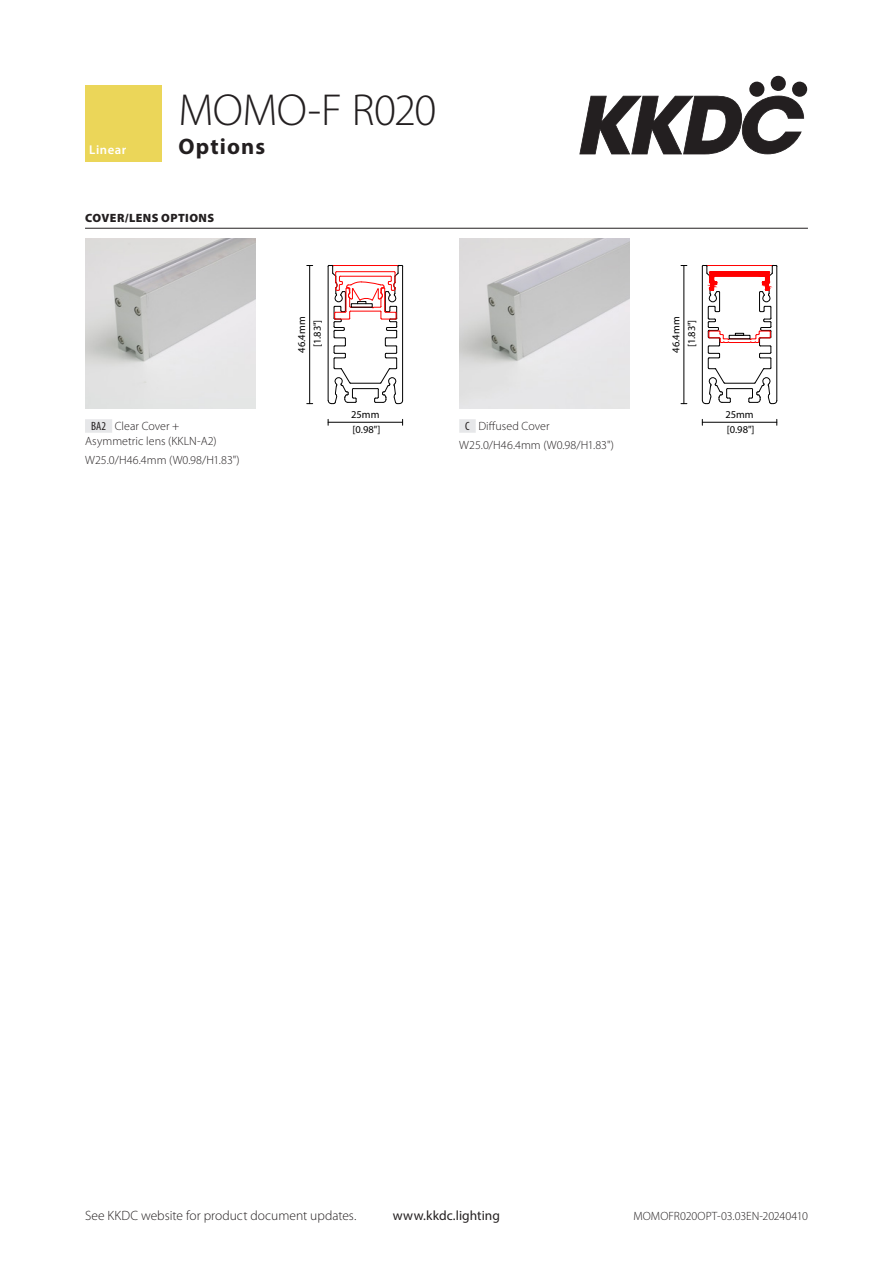
<style>
.page{position:relative;width:893px;height:1263px;background:#fff}
.page>*{position:absolute;margin:0;border:0;box-sizing:border-box;transform-origin:0 0}
.t1{font:300 45px "Myriad Pro";letter-spacing:-.015em;color:#231f20}
.t2{font:700 22.5px "Myriad Pro";letter-spacing:.05em;color:#231f20}
.t3{font:300 13.5px "Myriad Pro";color:#231f20}
.t4{font:13.5px "Myriad Pro";letter-spacing:.005em;color:#231f20}
.t5{font:600 12.75px "Myriad Pro";letter-spacing:.04em;color:#fff}
.Cover_lens_option{font:300 12px/15px "Myriad Pro";letter-spacing:.005em;color:#231f20}
.body{font:300 12px "Myriad Pro";letter-spacing:.005em;color:#231f20}
.Section_heading_top{font:900 12px "Myriad Pro";letter-spacing:.035em;color:#231f20}
.Product_code_Options{font:300 12px "Myriad Pro";letter-spacing:.005em;color:#231f20}
.t6{font:10.5px/15.5px "Myriad Pro";color:#000;text-align:center}
.s1{font-weight:400;font-stretch:condensed}
</style>
<div class="page">
<svg style="left:579px;top:96px;width:225px;height:58px"></svg>
<svg style="left:749px;top:81px;width:16px;height:16px"></svg>
<div style="left:770px;top:76px;width:16px;height:15px;background:#231f20;border-radius:50%"></div>
<div style="left:792px;top:81px;width:15px;height:16px;background:#231f20;border-radius:50%"></div>
<hr style="left:85px;top:228px;width:723px;height:1px;background:#231f20">
<img style="left:85px;top:239px;width:170px;height:170px">
<svg style="left:328px;top:265px;width:75px;height:139px"></svg>
<div style="left:351px;top:303px;width:21px;height:4px;border:1px solid #000"></div>
<hr style="left:309px;top:265px;width:1px;height:139px;background:#000">
<hr style="left:328px;top:422px;width:75px;height:1px;background:#000">
<img style="left:459px;top:239px;width:170px;height:170px">
<svg style="left:702px;top:265px;width:75px;height:139px"></svg>
<hr style="left:684px;top:265px;width:1px;height:139px;background:#000">
<hr style="left:702px;top:422px;width:75px;height:1px;background:#000">
<div style="left:85px;top:419px;width:27px;height:14px;background:#e6e7e9"></div>
<div style="left:459px;top:419px;width:17px;height:14px;background:#e6e7e9"></div>
<div style="left:85px;top:85px;width:77px;height:77px;background:#ebd659"></div>
<p class="t5" style="left:89px;top:142px;width:38px">Linear</p>
<h1 class="t1" style="left:179px;top:83px;width:259px">MOMO-F R020</h1>
<h2 class="t2" style="left:179px;top:132px;width:88px">Options</h2>
<p class="Section_heading_top" style="left:85px;top:210px;width:131px">COVER/LENS OPTIONS</p>
<p class="Cover_lens_option" style="left:85px;top:419px;width:133px;text-indent:6px"><span class="s1">BA2</span> Clear Cover +<br>Asymmetric lens (KKLN-A2)</p>
<p class="body" style="left:85px;top:453px;width:156px">W25.0/H46.4mm (W0.98/H1.83")</p>
<p class="t6" style="left:294px;top:352px;width:37px;rotate:-90deg">46.4mm [1.83"]</p>
<p class="t6" style="left:351px;top:407px;width:31px;line-height:14.9px;text-align:left">25mm [0.98"]</p>
<p class="Product_code_Options" style="left:465px;top:419px;width:86px"><span class="s1">C</span> Diffused Cover</p>
<p class="body" style="left:459px;top:438px;width:156px">W25.0/H46.4mm (W0.98/H1.83")</p>
<p class="t6" style="left:668px;top:352px;width:37px;rotate:-90deg">46.4mm [1.83"]</p>
<p class="t6" style="left:725px;top:407px;width:31px;line-height:14.9px;text-align:left">25mm [0.98"]</p>
<p class="t3" style="left:85px;top:1208px;width:273px">See KKDC website for product document updates.</p>
<p class="t4" style="left:393px;top:1207px;width:109px">www.kkdc.lighting</p>
<p class="Cover_lens_option" style="left:633px;top:1209px;width:176px">MOMOFR020OPT-03.03EN-20240410</p>
</div>
